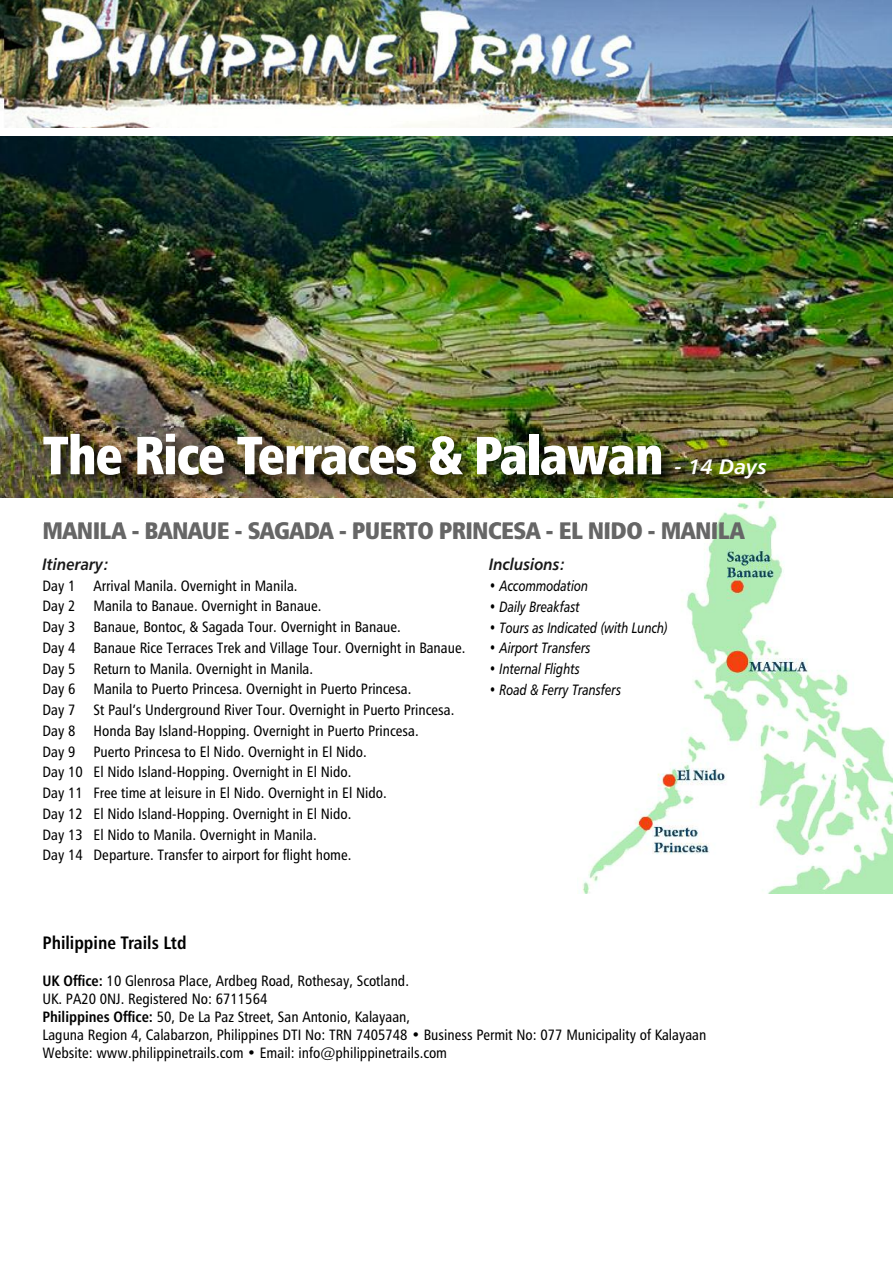
<style>
.page{position:relative;width:893px;height:1263px;background:#fff}
.page>*{position:absolute;margin:0;border:0;box-sizing:border-box;transform-origin:0 0}
.t1{font:54px "Humanist 777 BT Extra Black Cond B";letter-spacing:-.025em;color:#fff;scale:.95 1}
.t2{font:24px "Humanist 777 BT Extra Black Cond B";letter-spacing:-.025em;color:#666}
.t3{font:21px "Humanist 777 BT Bold Italic B";color:#fff}
.t4{font:18px "Humanist 777 BT Bold Condensed B";color:#000}
.t5{font:16.5px "Humanist 777 BT Bold Italic B";color:#191919;scale:.9 1}
.t6{font:15px/20.7px "Humanist 777 BT Roman Condensed B";color:#000}
.t7{font:15px "Humanist 777 BT Italic B";color:#000;scale:.8 1}
.s1{font-family:"Humanist 777 BT Bold Condensed B"}
</style>
<div class="page">
<img style="left:0;top:0;width:891px;height:128px">
<img style="left:582px;top:497px;width:311px;height:397px">
<img style="left:0;top:136px;width:893px;height:361px">
<img style="left:32px;top:420px;width:836px;height:104px">
<img style="left:44px;top:522px;width:362px;height:2px">
<img style="left:0;top:420px;width:24px;height:78px">
<h1 class="t1" style="left:43px;top:434px;width:655px">The Rice Terraces &amp; Palawan</h1>
<h3 class="t3" style="left:675px;top:459px;width:94px">- 14 Days</h3>
<h2 class="t2" style="left:43px;top:521px;width:704px">MANILA - BANAUE - SAGADA - PUERTO PRINCESA - EL NIDO - MANILA</h2>
<p class="t5" style="left:43px;top:557px;width:76px">Itinerary:</p>
<p class="t6" style="left:43px;top:576px;width:424px">Day 1 Arrival Manila. Overnight in Manila.<br>Day 2 Manila to Banaue. Overnight in Banaue.<br>Day 3 Banaue, Bontoc, &amp; Sagada Tour. Overnight in Banaue.<br>Day 4 Banaue Rice Terraces Trek and Village Tour. Overnight in Banaue.<br>Day 5 Return to Manila. Overnight in Manila.<br>Day 6 Manila to Puerto Princesa. Overnight in Puerto Princesa.<br>Day 7 St Paul’s Underground River Tour. Overnight in Puerto Princesa.<br>Day 8 Honda Bay Island-Hopping. Overnight in Puerto Princesa.<br>Day 9 Puerto Princesa to El Nido. Overnight in El Nido.<br>Day 10 El Nido Island-Hopping. Overnight in El Nido.<br>Day 11 Free time at leisure in El Nido. Overnight in El Nido.<br>Day 12 El Nido Island-Hopping. Overnight in El Nido.<br>Day 13 El Nido to Manila. Overnight in Manila.<br>Day 14 Departure. Transfer to airport for flight home.</p>
<p class="t5" style="left:489px;top:558px;width:87px">Inclusions:</p>
<p class="t7" style="left:489px;top:580px;width:125px">• Accommodation</p>
<p class="t7" style="left:489px;top:601px;width:115px">• Daily Breakfast</p>
<p class="t7" style="left:489px;top:621px;width:225px">• Tours as Indicated (with Lunch)</p>
<p class="t7" style="left:489px;top:642px;width:128px">• Airport Transfers</p>
<p class="t7" style="left:489px;top:663px;width:115px">• Internal Flights</p>
<p class="t7" style="left:489px;top:684px;width:166px">• Road &amp; Ferry Transfers</p>
<p class="t4" style="left:43px;top:935px;width:146px">Philippine Trails Ltd</p>
<p class="t6" style="left:42px;top:973px;width:665px;line-height:18px"><span class="s1">UK Office:</span> 10 Glenrosa Place, Ardbeg Road, Rothesay, Scotland.<br>UK. PA20 0NJ. Registered No: 6711564<br><span class="s1">Philippines Office:</span> 50, De La Paz Street, San Antonio, Kalayaan,<br>Laguna Region 4, Calabarzon, Philippines DTI No: TRN 7405748 • Business Permit No: 077 Municipality of Kalayaan Website: www.philippinetrails.com • Email: info@philippinetrails.com</p>
</div>
